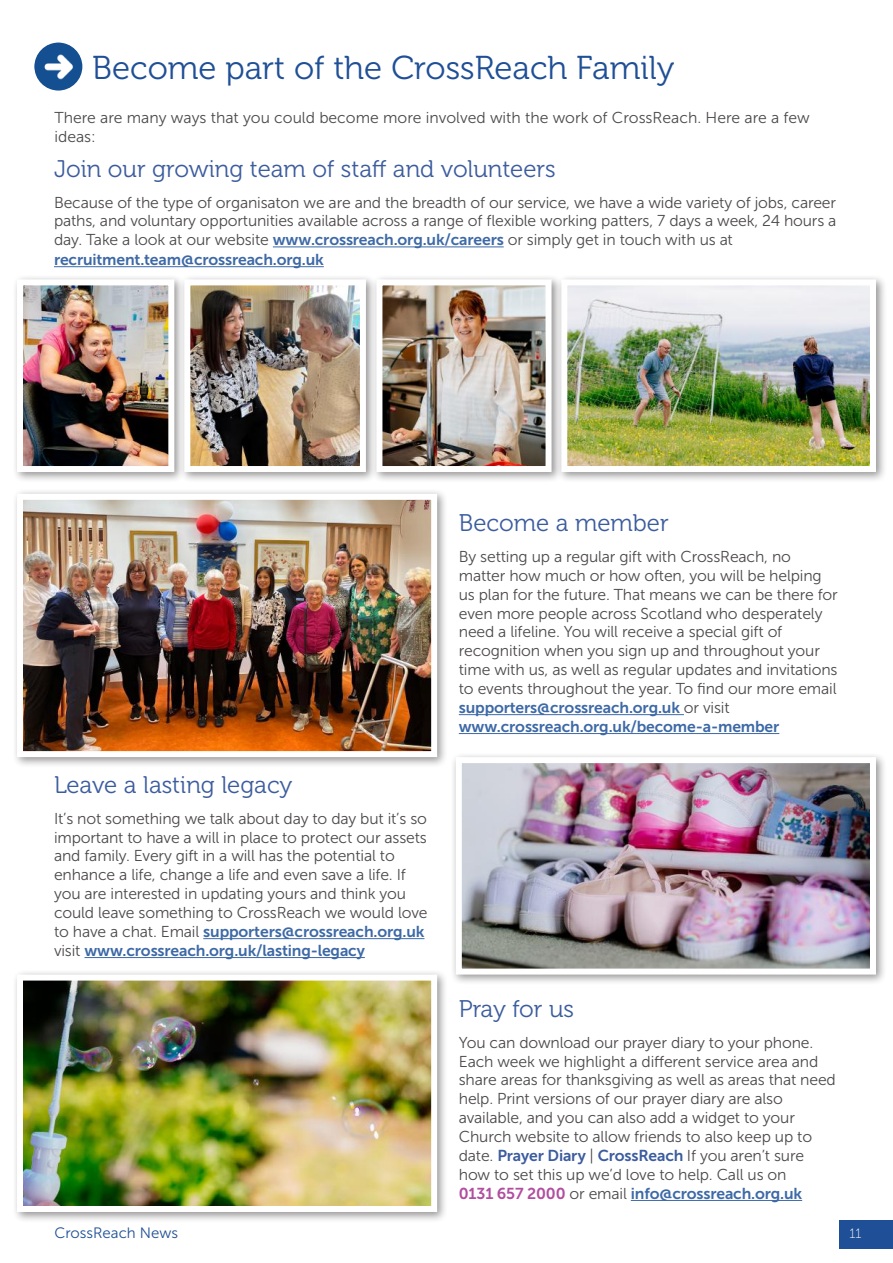
<style>
.page{position:relative;width:893px;height:1263px;background:#fff}
.page>*{position:absolute;margin:0;border:0;box-sizing:border-box;transform-origin:0 0}
.t1{font:33px "Museo 300";color:#1f4f96}
.t2{font:24px "Museo 300";color:#3c5c9e}
.t3{font:15.75px/18.9px "Museo Sans 300";letter-spacing:-.01em;color:#4c494a}
.t4{font:15.75px/18.9px "Museo Sans 700";letter-spacing:-.01em;color:#3d69a6}
.t5{font:15px "Museo Sans 300";color:#1f4f96}
.t6{font:13.5px "Museo Sans 100";color:#fff}
.s1{font-family:"Museo Sans 700";color:#3d69a6}
.s2{font-family:"Museo Sans 300";color:#4c494a}
.s3{font-family:"Museo Sans 700";color:#3c5c9e}
.s4{color:#b04e9f}
</style>
<div class="page">
<div style="left:839px;top:1220px;width:54px;height:29px;background:#1f4f96"></div>
<img style="left:34px;top:43px;width:48px;height:48px;border-radius:24px">
<hr style="left:273px;top:246px;width:231px;height:1px;background:#3d69a6">
<hr style="left:54px;top:266px;width:270px;height:1px;background:#3d69a6">
<hr style="left:459px;top:714px;width:225px;height:1px;background:#3d69a6">
<hr style="left:459px;top:733px;width:320px;height:1px;background:#3d69a6">
<hr style="left:203px;top:938px;width:221px;height:1px;background:#3d69a6">
<hr style="left:84px;top:957px;width:281px;height:1px;background:#3d69a6">
<hr style="left:631px;top:1200px;width:171px;height:1px;background:#3d69a6">
<div style="left:12px;top:274px;width:174px;height:209px;background:#241f1f;opacity:.48"></div>
<img style="left:24px;top:286px;width:143px;height:179px">
<div style="left:17px;top:279px;width:157px;height:193px;border:6px solid #fff"></div>
<div style="left:556px;top:274px;width:331px;height:209px;background:#241f1f;opacity:.48"></div>
<img style="left:568px;top:286px;width:301px;height:179px">
<div style="left:561px;top:279px;width:315px;height:193px;border:6px solid #fff"></div>
<div style="left:179px;top:274px;width:198px;height:209px;background:#241f1f;opacity:.48"></div>
<img style="left:191px;top:286px;width:168px;height:179px">
<div style="left:184px;top:279px;width:182px;height:193px;border:6px solid #fff"></div>
<div style="left:371px;top:274px;width:192px;height:209px;background:#241f1f;opacity:.48"></div>
<img style="left:383px;top:286px;width:162px;height:179px">
<div style="left:376px;top:279px;width:176px;height:193px;border:6px solid #fff"></div>
<div style="left:451px;top:752px;width:436px;height:234px;background:#241f1f;opacity:.48"></div>
<img style="left:463px;top:764px;width:406px;height:203px">
<div style="left:456px;top:757px;width:420px;height:217px;border:6px solid #fff"></div>
<div style="left:12px;top:489px;width:436px;height:279px;background:#241f1f;opacity:.48"></div>
<img style="left:24px;top:501px;width:406px;height:249px">
<div style="left:17px;top:494px;width:420px;height:263px;border:6px solid #fff"></div>
<div style="left:12px;top:969px;width:436px;height:254px;background:#241f1f;opacity:.48"></div>
<img style="left:24px;top:981px;width:406px;height:224px">
<div style="left:17px;top:974px;width:420px;height:238px;border:6px solid #fff"></div>
<h1 class="t1" style="left:92px;top:50px;width:584px">Become part of the CrossReach Family</h1>
<p class="t3" style="left:54px;top:109px;width:757px">There are many ways that you could become more involved with the work of CrossReach. Here are a few ideas:</p>
<h2 class="t2" style="left:54px;top:155px;width:503px">Join our growing team of staff and volunteers</h2>
<p class="t3" style="left:54px;top:193px;width:784px;text-align:justify">Because of the type of organisaton we are and the breadth of our service, we have a wide variety of jobs, career paths, and voluntary opportunities available across a range of flexible working patters, 7 days a week, 24 hours a day. Take a look at our website <span class="s1">www.crossreach.org.uk/careers</span> or simply get in touch with us at</p>
<p class="t4" style="left:54px;top:250px;width:271px">recruitment.team@crossreach.org.uk</p>
<h2 class="t2" style="left:54px;top:771px;width:240px">Leave a lasting legacy</h2>
<p class="t3" style="left:54px;top:809px;width:375px">It’s not something we talk about day to day but it’s so important to have a will in place to protect our assets and family. Every gift in a will has the potential to enhance a life, change a life and even save a life. If you are interested in updating yours and think you could leave something to CrossReach we would love</p>
<p class="t4" style="left:54px;top:922px;width:372px"><span class="s2">to have a chat. Email</span> supporters@crossreach.org.uk <span class="s2">visit</span> www.crossreach.org.uk/lasting-legacy</p>
<h2 class="t2" style="left:459px;top:510px;width:211px">Become a member</h2>
<p class="t3" style="left:459px;top:547px;width:380px">By setting up a regular gift with CrossReach, no matter how much or how often, you will be helping us plan for the future. That means we can be there for even more people across Scotland who desperately need a lifeline. You will receive a special gift of recognition when you sign up and throughout your time with us, as well as regular updates and invitations to events throughout the year. To find our more email</p>
<p class="t4" style="left:459px;top:698px;width:322px">supporters@crossreach.org.uk <span class="s2">or visit </span>www.crossreach.org.uk/become-a-member</p>
<h2 class="t2" style="left:459px;top:995px;width:117px">Pray for us</h2>
<p class="t3" style="left:459px;top:1033px;width:379px">You can download our prayer diary to your phone.<br>Each week we highlight a different service area and share areas for thanksgiving as well as areas that need help. Print versions of our prayer diary are also available, and you can also add a widget to your Church website to allow friends to also keep up to date. <span class="s3">Prayer Diary</span> | <span class="s3">CrossReach</span> If you aren’t sure how to set this up we’d love to help. Call us on</p>
<p class="t4" style="left:459px;top:1184px;width:345px"><span class="s4">0131 657 2000</span> <span class="s2">or email</span> info@crossreach.org.uk</p>
<p class="t5" style="left:54px;top:1224px;width:125px">CrossReach News</p>
<p class="t6" style="left:850px;top:1227px;width:13px">11</p>
</div>
